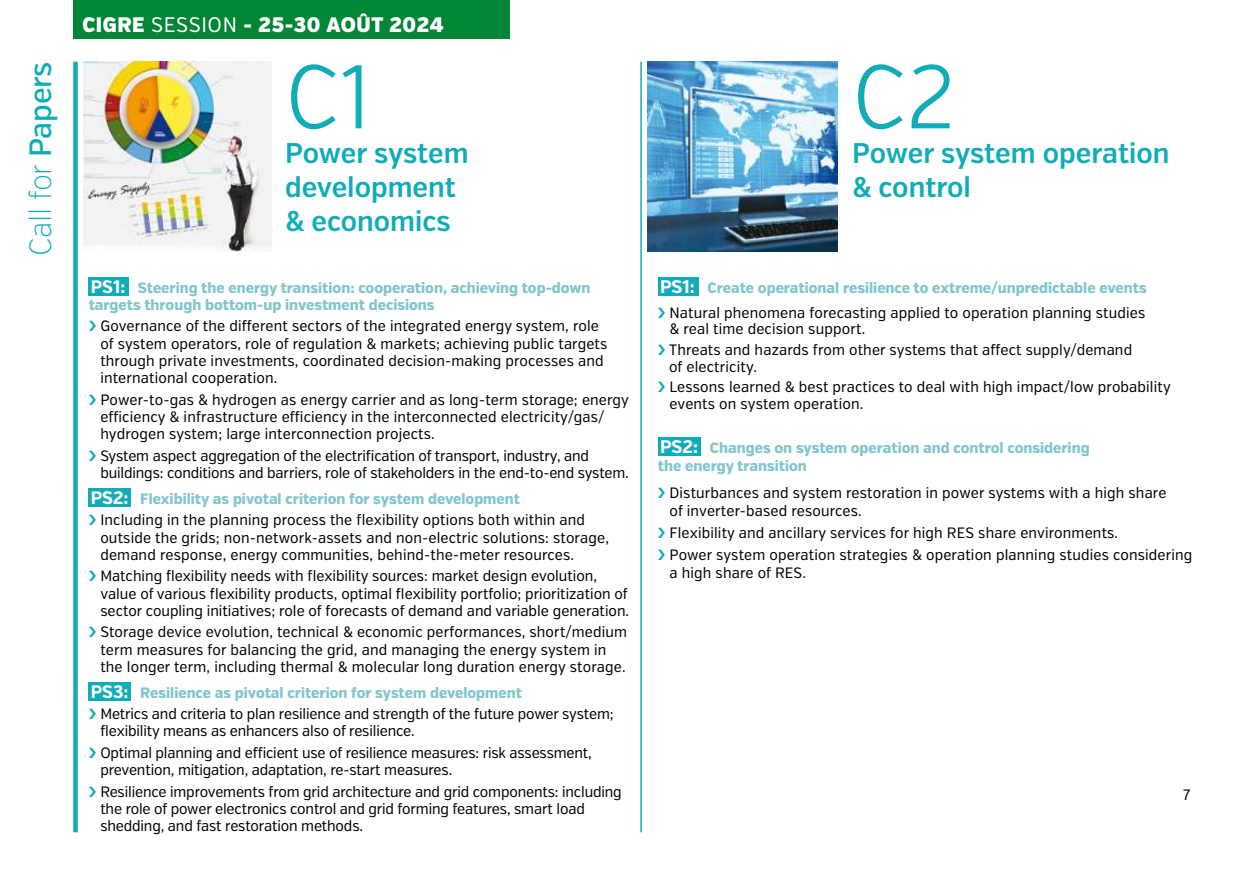
<style>
.page{position:relative;width:1234px;height:872px;background:#fff}
.page>*{position:absolute;margin:0;border:0;box-sizing:border-box;transform-origin:0 0}
.t1{font:300 90px "Verb Cond";color:#10acb7}
.t2{font:200 30.75px "Verb Cond";letter-spacing:-.01em;color:#10acb7}
.t3{font:600 28.5px/34.2px "Verb Cond";color:#10acb7}
.t4{font:900 21px "Verb Cond";letter-spacing:.03em;color:#fff}
.t5{font:15px/17.2px "Verb Cond";letter-spacing:.01em;color:#000}
.t6{font:15px/21.5px "Verb Cond";letter-spacing:-.01em;color:#000}
.t7{font:800 15px/17.2px "Verb Cond";color:#82c6cd}
.s1{font-weight:500}
.s2{font-weight:400}
.s3{font-weight:700;font-size:18px;color:#fff}
.s4{font-weight:800;color:#82c6cd}
.s5{font-weight:700;font-size:18.15px;color:#fff}
</style>
<div class="page">
<div style="left:89px;top:277px;width:40px;height:19px;background:#10acb7"></div>
<div style="left:89px;top:488px;width:42px;height:19px;background:#10acb7"></div>
<div style="left:89px;top:682px;width:42px;height:18px;background:#10acb7"></div>
<div style="left:657px;top:277px;width:41px;height:19px;background:#10acb7"></div>
<div style="left:657px;top:437px;width:43px;height:19px;background:#10acb7"></div>
<img style="left:83px;top:62px;width:188px;height:189px">
<img style="left:647px;top:62px;width:190px;height:189px">
<div style="left:74px;top:0;width:436px;height:39px;background:#008635"></div>
<div style="left:73px;top:62px;width:5px;height:770px;background:#10acb7"></div>
<hr style="left:640px;top:62px;width:1px;height:770px;background:#10acb7">
<h2 class="t2" style="left:22px;top:256px;width:196px;rotate:-90deg">Call for <span class="s1">Papers</span></h2>
<h3 class="t4" style="left:82px;top:12px;width:93px">CigrE <span class="s2">Sessi</span></h3>
<h3 class="t4" style="left:207px;top:12px;width:237px"><span class="s2">on</span> - 25-30 Août 2024</h3>
<h1 class="t1" style="left:285px;top:44px;width:88px">C1</h1>
<h3 class="t3" style="left:285px;top:136px;width:185px">Power system development &amp; economics</h3>
<p class="t7" style="left:89px;top:279px;width:503px"><span class="s3">PS1:</span> Steering the energy transition: cooperation, achieving top-down targets through bottom-up investment decisions</p>
<p class="t5" style="left:100px;top:318px;width:508px">Governance of the different sectors of the integrated energy system, role of system operators, role of regulation &amp; markets; achieving public targets through private investments, coordinated decision-making processes and international cooperation.</p>
<p class="t5" style="left:100px;top:391px;width:530px">Power-to-gas &amp; hydrogen as energy carrier and as long-term storage; energy efficiency &amp; infrastructure efficiency in the interconnected electricity/gas/ hydrogen system; large interconnection projects.</p>
<p class="t6" style="left:100px;top:447px;width:530px;line-height:17.2px">System aspect aggregation of the electrification of transport, industry, and buildings: conditions and barriers, role of stakeholders in the end-to-end system.</p>
<p class="t5" style="left:100px;top:488px;width:486px;line-height:21.5px;text-indent:-9px"><span class="s3">PS2:</span> <span class="s4">Flexibility as pivotal criterion for system development<br></span>Including in the planning process the flexibility options both within and</p>
<p class="t5" style="left:100px;top:529px;width:510px">outside the grids; non-network-assets and non-electric solutions: storage, demand response, energy communities, behind-the-meter resources.</p>
<p class="t5" style="left:100px;top:567px;width:530px">Matching flexibility needs with flexibility sources: market design evolution, value of various flexibility products, optimal flexibility portfolio; prioritization of sector coupling initiatives; role of forecasts of demand and variable generation.</p>
<p class="t5" style="left:100px;top:623px;width:528px">Storage device evolution, technical &amp; economic performances, short/medium term measures for balancing the grid, and managing the energy system in the longer term, including thermal &amp; molecular long duration energy storage.</p>
<p class="t6" style="left:100px;top:682px;width:514px;text-indent:-9px"><span class="s3">PS3:</span> <span class="s4">Resilience as pivotal criterion for system development<br></span>Metrics and criteria to plan resilience and strength of the future power system;</p>
<p class="t6" style="left:100px;top:720px;width:493px">flexibility means as enhancers also of resilience.<br>Optimal planning and efficient use of resilience measures: risk assessment,</p>
<p class="t6" style="left:100px;top:759px;width:523px">prevention, mitigation, adaptation, re-start measures.<br>Resilience improvements from grid architecture and grid components: including</p>
<p class="t6" style="left:100px;top:800px;width:486px;line-height:17.2px">the role of power electronics control and grid forming features, smart load shedding, and fast restoration methods.</p>
<h1 class="t1" style="left:851px;top:44px;width:105px">C2</h1>
<h3 class="t3" style="left:851px;top:136px;width:319px">Power system operation &amp; control</h3>
<p class="t5" style="left:660px;top:275px;width:488px;line-height:25px;text-align:center"><span class="s5">PS1:</span> <span class="s4">Create operational resilience to extreme/unpredictable events<br></span>Natural phenomena forecasting applied to operation planning studies</p>
<p class="t5" style="left:669px;top:319px;width:464px;line-height:20.7px">&amp; real time decision support.<br>Threats and hazards from other systems that affect supply/demand</p>
<p class="t5" style="left:669px;top:356px;width:503px;line-height:20.7px">of electricity.<br>Lessons learned &amp; best practices to deal with high impact/low probability</p>
<p class="t5" style="left:669px;top:395px;width:195px">events on system operation.</p>
<p class="t7" style="left:657px;top:439px;width:433px;line-height:18px"><span class="s5">PS2:</span> Changes on system operation and control considering the energy transition</p>
<p class="t5" style="left:669px;top:484px;width:498px;line-height:18px">Disturbances and system restoration in power systems with a high share of inverter-based resources.</p>
<p class="t5" style="left:669px;top:522px;width:524px;line-height:22.2px">Flexibility and ancillary services for high RES share environments.<br>Power system operation strategies &amp; operation planning studies considering</p>
<p class="t5" style="left:669px;top:565px;width:138px">a high share of RES.</p>
<p class="t5" style="left:1182px;top:786px;width:9px">7</p>
</div>
